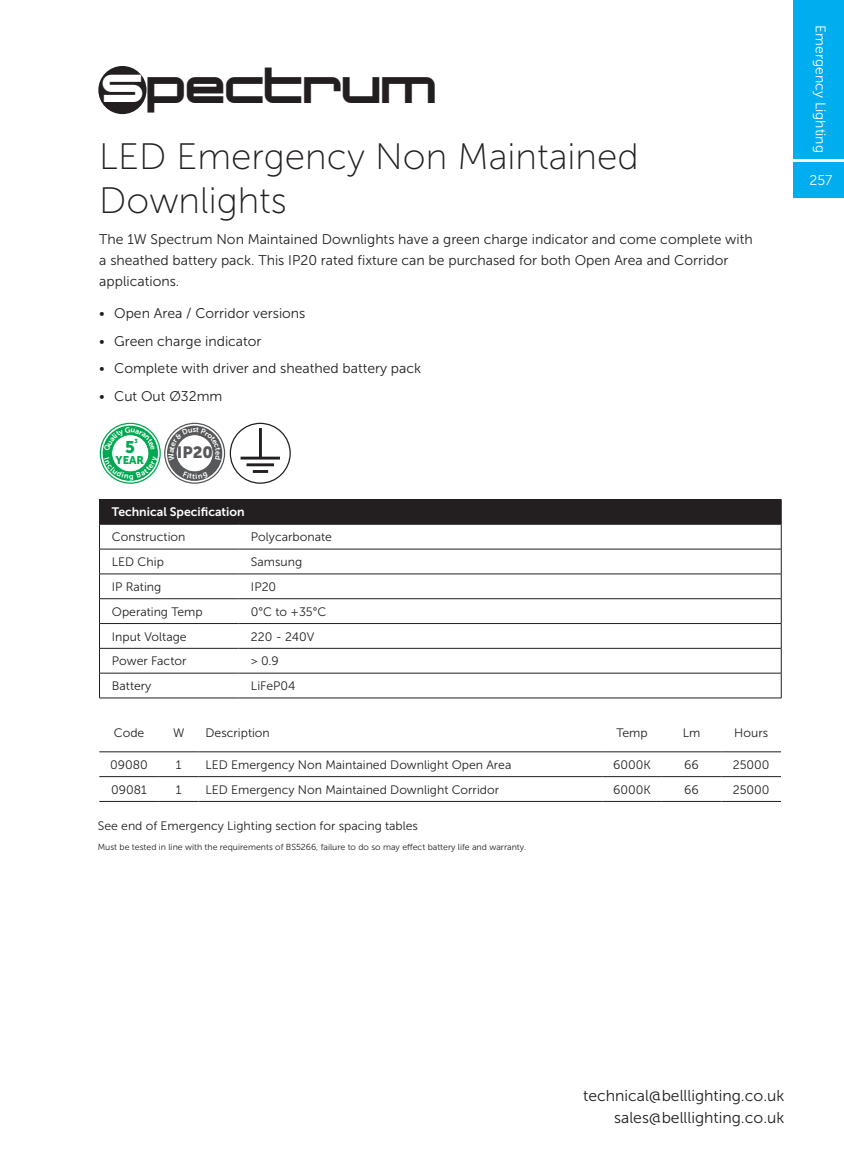
<style>
.page{position:relative;width:844px;height:1166px;background:#fff}
.page>*{position:absolute;margin:0;border:0;box-sizing:border-box;transform-origin:0 0}
.t1{font:700 46.9px "Changeling Neo";color:#231f20}
.t2{font:36.75px/44.1px "Museo Sans 100";color:#231f20}
.t3{font:16.8px "Museo Sans 900";color:#00a851}
.t4{font:16.28px "Museo Sans 900";color:#57585a}
.t5{font:15.75px/22.4px "Museo Sans 300";color:#231f20;text-align:right}
.t6{font:14px/21px "Museo Sans 300";color:#231f20}
.t7{font:14px "Museo Sans 300";color:#fff}
.t8{font:12.25px "Museo Sans 300";color:#231f20}
.t9{font:12.25px "Museo Sans 700";color:#fff}
.t10{font:11.2px "Museo Sans 900";color:#00a851}
.t11{font:8.75px "Museo Sans 300";color:#231f20}
.t12{font:5.77px "Museo Sans 900";color:#00a851}
.s1{font-size:49.35px;color:#fff}
</style>
<div class="page">
<div style="left:98px;top:66px;width:48px;height:48px;background:#231f20;border-radius:50%"></div>
<div style="left:793px;top:0;width:50px;height:158px;background:#00aeef"></div>
<div style="left:793px;top:162px;width:50px;height:36px;background:#00aeef"></div>
<div style="left:230px;top:423px;width:61px;height:61px;border:1px solid #231f20;border-radius:50%"></div>
<hr style="left:240px;top:457px;width:40px;height:2px;background:#231f20">
<hr style="left:259px;top:428px;width:3px;height:29px;background:#231f20">
<hr style="left:246px;top:463px;width:28px;height:3px;background:#231f20">
<hr style="left:253px;top:470px;width:15px;height:3px;background:#231f20">
<svg style="left:165px;top:423px;width:59px;height:60px"></svg>
<div style="left:164px;top:423px;width:61px;height:61px;border:1px solid #57585a;border-radius:50%"></div>
<div style="left:167px;top:426px;width:55px;height:55px;background:#57585a;border-radius:50%"></div>
<div style="left:176px;top:435px;width:37px;height:37px;background:#fff;border-radius:50%"></div>
<div style="left:176px;top:434px;width:37px;height:38px;border:1px solid #57585a;border-radius:50%"></div>
<svg style="left:100px;top:423px;width:60px;height:60px"></svg>
<div style="left:100px;top:423px;width:61px;height:61px;border:1px solid #00a851;border-radius:50%"></div>
<hr style="left:99px;top:751px;width:60px;height:1px;background:#231f20">
<hr style="left:159px;top:751px;width:39px;height:1px;background:#231f20">
<hr style="left:198px;top:751px;width:404px;height:1px;background:#231f20">
<hr style="left:602px;top:751px;width:59px;height:1px;background:#231f20">
<hr style="left:661px;top:751px;width:60px;height:1px;background:#231f20">
<hr style="left:721px;top:751px;width:59px;height:1px;background:#231f20">
<hr style="left:99px;top:776px;width:60px;height:1px;background:#231f20">
<hr style="left:159px;top:776px;width:39px;height:1px;background:#231f20">
<hr style="left:198px;top:776px;width:404px;height:1px;background:#231f20">
<hr style="left:602px;top:776px;width:59px;height:1px;background:#231f20">
<hr style="left:661px;top:776px;width:60px;height:1px;background:#231f20">
<hr style="left:721px;top:776px;width:59px;height:1px;background:#231f20">
<hr style="left:99px;top:801px;width:60px;height:1px;background:#231f20">
<hr style="left:159px;top:801px;width:39px;height:1px;background:#231f20">
<hr style="left:198px;top:801px;width:404px;height:1px;background:#231f20">
<hr style="left:602px;top:801px;width:59px;height:1px;background:#231f20">
<hr style="left:661px;top:801px;width:60px;height:1px;background:#231f20">
<hr style="left:721px;top:801px;width:59px;height:1px;background:#231f20">
<div style="left:99px;top:499px;width:682px;height:25px;background:#231f20"></div>
<svg style="left:100px;top:548px;width:680px;height:150px"></svg>
<hr style="left:99px;top:524px;width:139px;height:1px;background:#231f20">
<hr style="left:238px;top:524px;width:543px;height:1px;background:#231f20">
<hr style="left:99px;top:549px;width:139px;height:1px;background:#231f20">
<hr style="left:238px;top:549px;width:543px;height:1px;background:#231f20">
<hr style="left:99px;top:573px;width:139px;height:1px;background:#231f20">
<hr style="left:238px;top:573px;width:543px;height:1px;background:#231f20">
<hr style="left:99px;top:598px;width:139px;height:1px;background:#231f20">
<hr style="left:238px;top:598px;width:543px;height:1px;background:#231f20">
<hr style="left:99px;top:623px;width:139px;height:1px;background:#231f20">
<hr style="left:238px;top:623px;width:543px;height:1px;background:#231f20">
<hr style="left:99px;top:648px;width:139px;height:1px;background:#231f20">
<hr style="left:238px;top:648px;width:543px;height:1px;background:#231f20">
<hr style="left:99px;top:673px;width:139px;height:1px;background:#231f20">
<svg style="left:99px;top:524px;width:1px;height:174px"></svg>
<hr style="left:238px;top:673px;width:543px;height:1px;background:#231f20">
<svg style="left:780px;top:524px;width:1px;height:174px"></svg>
<hr style="left:99px;top:698px;width:139px;height:1px;background:#231f20">
<hr style="left:238px;top:698px;width:543px;height:1px;background:#231f20">
<svg style="left:168px;top:427px;width:53px;height:34px"></svg>
<svg style="left:183px;top:471px;width:25px;height:8px"></svg>
<svg style="left:104px;top:427px;width:54px;height:53px"></svg>
<h1 class="t1" style="left:102px;top:59px;width:335px"><span class="s1">S</span>pectrum</h1>
<h2 class="t2" style="left:99px;top:135px;width:541px">LED Emergency Non Maintained<br>Downlights</h2>
<p class="t6" style="left:99px;top:229px;width:654px">The 1W Spectrum Non Maintained Downlights have a green charge indicator and come complete with a sheathed battery pack. This IP20 rated fixture can be purchased for both Open Area and Corridor applications.</p>
<p class="t6" style="left:99px;top:303px;width:208px">• Open Area / Corridor versions</p>
<p class="t6" style="left:99px;top:331px;width:164px">• Green charge indicator</p>
<p class="t6" style="left:99px;top:358px;width:323px">• Complete with driver and sheathed battery pack</p>
<p class="t6" style="left:99px;top:385px;width:124px">• Cut Out Ø32mm</p>
<p class="t12" style="left:134px;top:437px;width:5px">3</p>
<h3 class="t3" style="left:125px;top:437px;width:11px">5</h3>
<p class="t10" style="left:116px;top:453px;width:30px">YEAR</p>
<h3 class="t4" style="left:177px;top:443px;width:38px">IP20</h3>
<p class="t9" style="left:112px;top:505px;width:134px">Technical Specification</p>
<p class="t8" style="left:112px;top:530px;width:75px">Construction</p>
<p class="t8" style="left:251px;top:530px;width:82px">Polycarbonate</p>
<p class="t8" style="left:112px;top:555px;width:53px">LED Chip</p>
<p class="t8" style="left:251px;top:555px;width:53px">Samsung</p>
<p class="t8" style="left:112px;top:580px;width:51px">IP Rating</p>
<p class="t8" style="left:251px;top:580px;width:27px">IP20</p>
<p class="t8" style="left:112px;top:605px;width:92px">Operating Temp</p>
<p class="t8" style="left:251px;top:605px;width:77px">0°C to +35°C</p>
<p class="t8" style="left:112px;top:630px;width:76px">Input Voltage</p>
<p class="t8" style="left:251px;top:630px;width:65px">220 - 240V</p>
<p class="t8" style="left:112px;top:654px;width:76px">Power Factor</p>
<p class="t8" style="left:251px;top:654px;width:29px">&gt; 0.9</p>
<p class="t8" style="left:112px;top:679px;width:41px">Battery</p>
<p class="t8" style="left:251px;top:679px;width:46px">LiFeP04</p>
<p class="t8" style="left:114px;top:726px;width:32px">Code</p>
<p class="t8" style="left:173px;top:726px;width:13px">W</p>
<p class="t8" style="left:205px;top:726px;width:66px">Description</p>
<p class="t8" style="left:616px;top:726px;width:33px">Temp</p>
<p class="t8" style="left:682px;top:726px;width:19px">Lm</p>
<p class="t8" style="left:734px;top:726px;width:35px">Hours</p>
<p class="t8" style="left:110px;top:758px;width:39px">09080</p>
<p class="t8" style="left:176px;top:758px;width:7px">1</p>
<p class="t8" style="left:205px;top:758px;width:307px">LED Emergency Non Maintained Downlight Open Area</p>
<p class="t8" style="left:613px;top:758px;width:39px">6000K</p>
<p class="t8" style="left:684px;top:758px;width:16px">66</p>
<p class="t8" style="left:732px;top:758px;width:38px">25000</p>
<p class="t8" style="left:111px;top:783px;width:37px">09081</p>
<p class="t8" style="left:176px;top:783px;width:7px">1</p>
<p class="t8" style="left:205px;top:783px;width:295px">LED Emergency Non Maintained Downlight Corridor</p>
<p class="t8" style="left:613px;top:783px;width:39px">6000K</p>
<p class="t8" style="left:684px;top:783px;width:16px">66</p>
<p class="t8" style="left:732px;top:783px;width:38px">25000</p>
<p class="t8" style="left:98px;top:819px;width:321px">See end of Emergency Lighting section for spacing tables</p>
<p class="t11" style="left:98px;top:842px;width:430px">Must be tested in line with the requirements of BS5266, failure to do so may effect battery life and warranty.</p>
<p class="t7" style="left:828px;top:25px;width:129px;rotate:90deg">Emergency Lighting</p>
<p class="t7" style="left:809px;top:173px;width:25px">257</p>
<p class="t5" style="left:583px;top:1084px;width:203px">technical@belllighting.co.uk sales@belllighting.co.uk</p>
</div>
